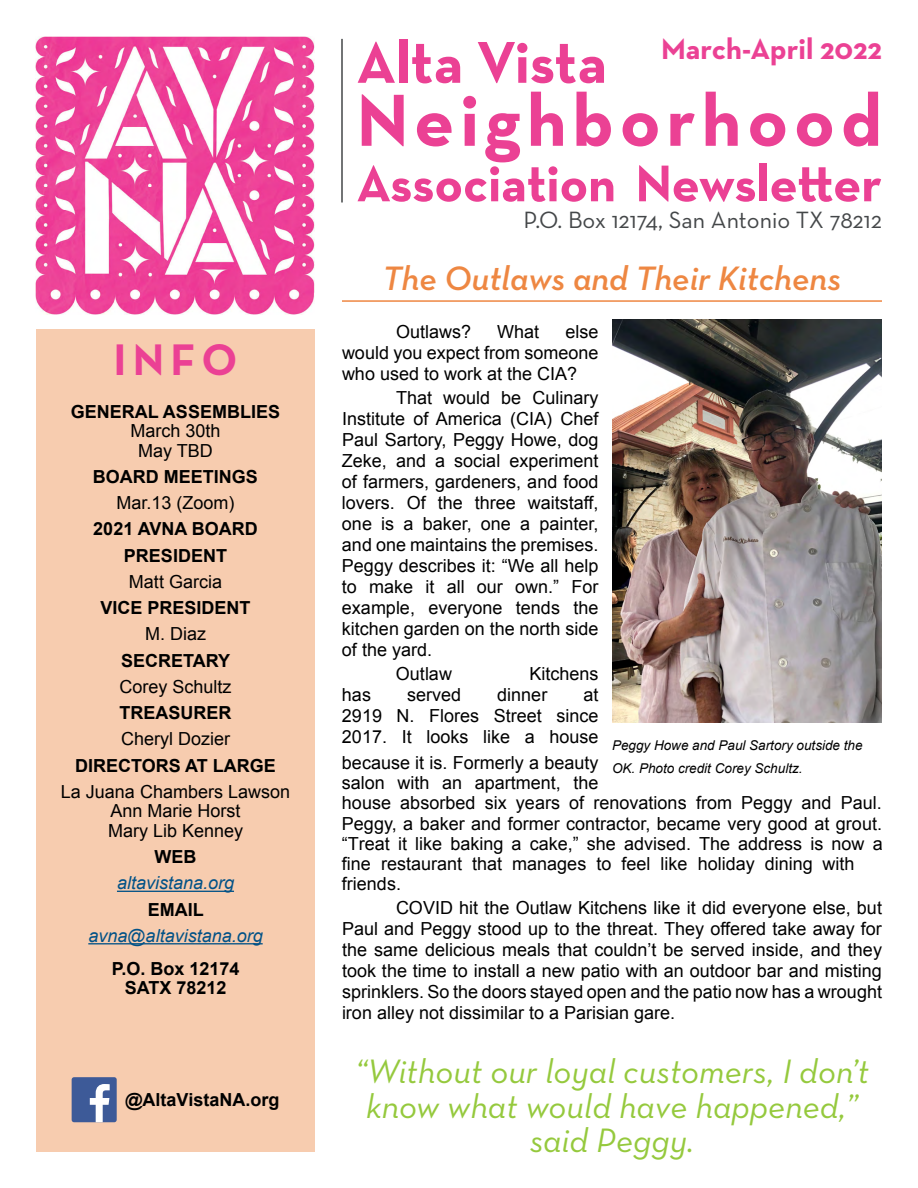
<style>
.page{position:relative;width:918px;height:1188px;background:#fff}
.page>*{position:absolute;margin:0;border:0;box-sizing:border-box;transform-origin:0 0}
.t1{font:700 75px "Neutraface Text";letter-spacing:.08em;color:#eb4194}
.t2{font:700 60px "Neutraface Text";color:#eb4194}
.t3{font:700 52.5px "Neutraface Text";color:#eb4194}
.t4{font:700 45px "Neutraface Text";color:#eb4194}
.t5{font:italic 34.5px/34.5px "Neutraface Text";color:#95c93d;text-align:center}
.t6{font:italic 600 34.5px "Neutraface Text";color:#ee8742}
.t7{font:700 30px "Neutraface Text";color:#eb4194}
.t8{font:24px "Neutraface Text";color:#444749}
.t9{font:18px/21px "Arial";color:#000;text-align:justify}
.t10{font:700 18px/26.2px "Arial";color:#000}
.t11{font:italic 18px "Arial";color:#025287}
.t12{font:italic 13.5px "Arial";color:#000}
</style>
<div class="page">
<div style="left:36px;top:329px;width:279px;height:823px;background:#f7ccaf"></div>
<hr style="left:342px;top:300px;width:540px;height:2px;background:#ee8742">
<hr style="left:117px;top:891px;width:117px;height:1px;background:#025287">
<hr style="left:88px;top:943px;width:175px;height:1px;background:#025287">
<hr style="left:341px;top:39px;width:2px;height:163px;background:#444749">
<div style="left:72px;top:1077px;width:45px;height:45px;background:#3d5a98;border-radius:2px"></div>
<svg style="left:90px;top:1084px;width:20px;height:38px"></svg>
<img style="left:612px;top:320px;width:269px;height:402px">
<img style="left:36px;top:36px;width:279px;height:279px">
<h3 class="t4" style="left:114px;top:331px;width:125px">Info</h3>
<p class="t10" style="left:71px;top:399px;width:209px">GENERAL ASSEMBLIES</p>
<p class="t9" style="left:130px;top:421px;width:92px;line-height:19.5px;text-align:center">March 30th<br>May TBD</p>
<p class="t10" style="left:93px;top:464px;width:165px">BOARD MEETINGS</p>
<p class="t9" style="left:116px;top:492px;width:120px">Mar.13 (Zoom)</p>
<p class="t10" style="left:124px;top:517px;width:135px;text-indent:-31px">2021 AVNA BOARD<br>PRESIDENT</p>
<p class="t9" style="left:129px;top:571px;width:95px">Matt Garcia</p>
<p class="t10" style="left:101px;top:595px;width:23px">VICE</p>
<p class="t10" style="left:148px;top:595px;width:61px">PRESIDENT</p>
<p class="t9" style="left:145px;top:624px;width:63px">M. Diaz</p>
<p class="t10" style="left:121px;top:648px;width:10px">SECRETAR</p>
<p class="t10" style="left:218px;top:648px;width:14px">Y</p>
<p class="t9" style="left:120px;top:676px;width:114px">Corey Schultz</p>
<p class="t10" style="left:120px;top:700px;width:25px">TREA</p>
<p class="t10" style="left:169px;top:700px;width:39px">SURER</p>
<p class="t9" style="left:121px;top:729px;width:111px">Cheryl Dozier</p>
<p class="t10" style="left:75px;top:753px;width:26px">DIRECTOR</p>
<p class="t10" style="left:169px;top:753px;width:69px">S AT LARGE</p>
<p class="t9" style="left:61px;top:782px;width:231px;line-height:19.5px;text-align:center">La Juana Chambers Lawson<br>Ann Marie Horst<br>Mary Lib Kenney</p>
<p class="t10" style="left:155px;top:844px;width:43px">WEB</p>
<p class="t11" style="left:117px;top:871px;width:119px">altavistana.org</p>
<p class="t10" style="left:148px;top:897px;width:57px">EMAIL</p>
<p class="t11" style="left:88px;top:924px;width:176px">avna@altavistana.org</p>
<p class="t10" style="left:112px;top:959px;width:129px;line-height:19.5px;text-align:center">P.O. BOX 12174<br>SATX 78212</p>
<p class="t10" style="left:125px;top:1087px;width:156px">@ALTAVISTANA.ORG</p>
<h3 class="t7" style="left:661px;top:30px;width:222px">March-April 2022</h3>
<h2 class="t2" style="left:356px;top:24px;width:252px">Alta Vista</h2>
<h1 class="t1" style="left:356px;top:72px;width:527px">Neighborhood</h1>
<h3 class="t3" style="left:356px;top:150px;width:527px">Association Newsletter</h3>
<h3 class="t8" style="left:524px;top:205px;width:360px">P.O. Box 12174, San Antonio TX 78212</h3>
<h3 class="t6" style="left:383px;top:256px;width:460px">The Outlaws and Their Kitchens</h3>
<p class="t9" style="left:396px;top:321px;width:77px">Outlaws?</p>
<p class="t9" style="left:497px;top:321px;width:44px">What</p>
<p class="t9" style="left:342px;top:321px;width:258px;text-indent:223px">else would you expect from someone who used to work at the CIA?</p>
<p class="t9" style="left:342px;top:387px;width:258px;text-indent:54px">That would be Culinary Institute of America (CIA) Chef Paul Sartory, Peggy Howe, dog Zeke, and a social experiment of farmers, gardeners, and food lovers. Of the three waitstaff, one is a baker, one a painter, and one maintains the premises.<br>Peggy describes it: “We all help to make it all our own.” For example, everyone tends the kitchen garden on the north side of the yard.</p>
<p class="t9" style="left:396px;top:663px;width:58px">Outlaw</p>
<p class="t9" style="left:529px;top:663px;width:71px">Kitchens</p>
<p class="t9" style="left:342px;top:684px;width:31px">has</p>
<p class="t9" style="left:407px;top:684px;width:56px">served</p>
<p class="t9" style="left:497px;top:684px;width:52px">dinner</p>
<p class="t9" style="left:342px;top:684px;width:258px;text-indent:241px">at 2919 N. Flores Street since 2017. It looks like a house</p>
<p class="t12" style="left:612px;top:737px;width:252px">Peggy Howe and Paul Sartory outside the</p>
<p class="t9" style="left:342px;top:753px;width:542px;line-height:20.1px;text-align:left">because it is. Formerly a beauty <sub>OK.</sub> <sub>Photo</sub> <sub>credit</sub> <sub>Corey</sub> <sub>Schultz.<br></sub>salon with an apartment, the<br>house absorbed six years of renovations from Peggy and Paul.<br>Peggy, a baker and former contractor, became very good at grout. “Treat it like baking a cake,” she advised. The address is now a fine restaurant that manages to feel like holiday dining with friends.</p>
<p class="t9" style="left:342px;top:897px;width:542px;text-indent:54px">COVID hit the Outlaw Kitchens like it did everyone else, but Paul and Peggy stood up to the threat. They offered take away for the same delicious meals that couldn’t be served inside, and they took the time to install a new patio with an outdoor bar and misting sprinklers. So the doors stayed open and the patio now has a wrought iron alley not dissimilar to a Parisian gare.</p>
<h3 class="t5" style="left:355px;top:1054px;width:516px">“Without our loyal customers, I don’t know what would have happened,” said Peggy.</h3>
</div>
